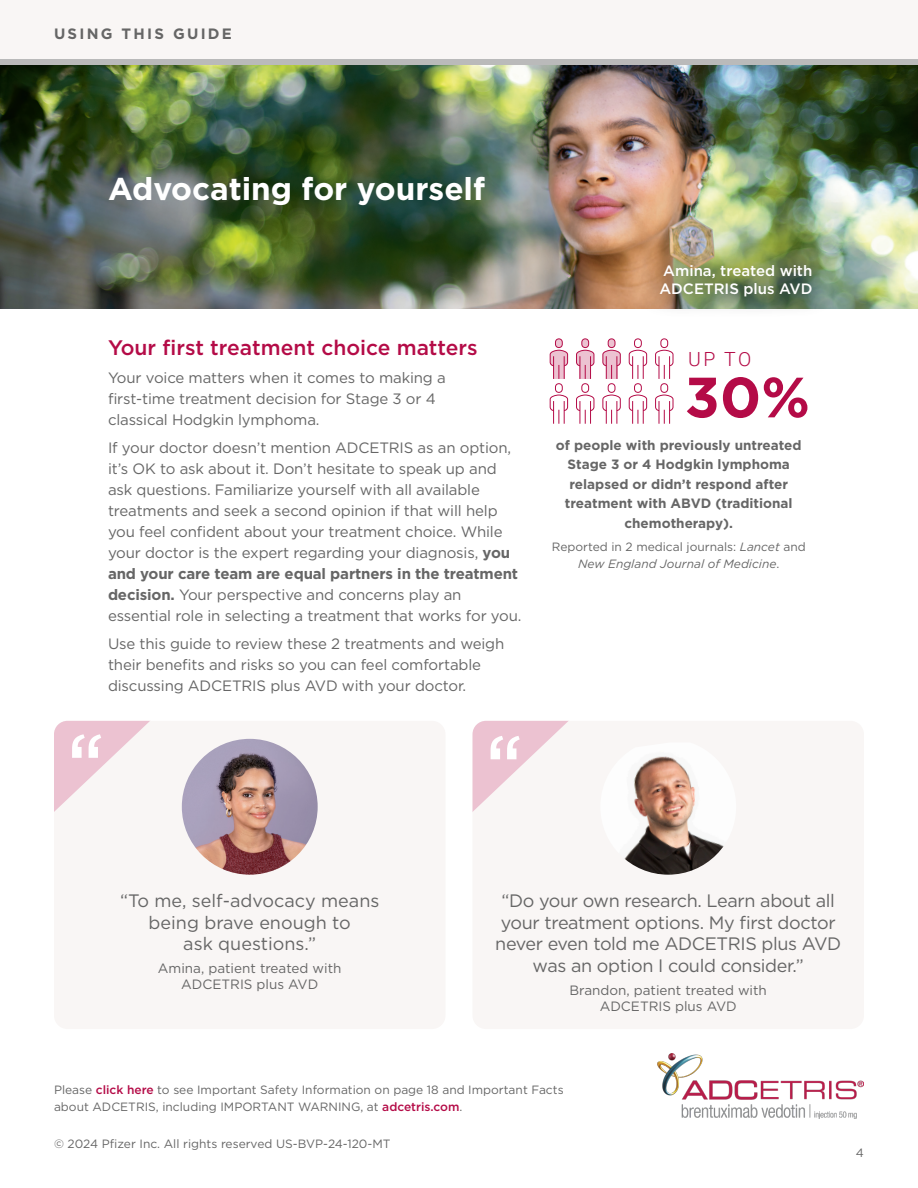
<style>
.page{position:relative;width:918px;height:1188px;background:#fff}
.page>*{position:absolute;margin:0;border:0;box-sizing:border-box;transform-origin:0 0}
.Body_Small{font:700 56.7px "Gotham";color:#b40b47}
.t1{font:700 31.5px "Gotham";color:#fff}
.t2{font:500 21px "Gotham";color:#b40b47}
.Body_Small-2{font:300 19.5px "Roboto";color:#b40b47}
.Body{font:18px/21.6px "Gotham";letter-spacing:-.02em;color:#666;text-align:center}
.Body-2{font:18px/21.6px "Gotham";color:#666;text-align:center}
.Body-3{font:15px/21px "Gotham";letter-spacing:-.01em;color:#666}
.Body-ExtraSpaceAfter{font:500 15px/18px "Gotham";color:#fff}
.t3{font:700 15px "Gotham";letter-spacing:.15em;color:#666}
.Body_Small-3{font:700 13.5px/19.5px "Gotham";color:#666;text-align:center}
.Body-4{font:13.5px/16.2px "Gotham";color:#666;text-align:center}
.Disclaimer{font:12px/16.5px "Gotham";color:#666}
.Disclaimer-2{font:italic 12px/16.5px "Gotham";color:#666;text-align:center}
.s1{font-weight:700}
.s2{font-style:normal}
.s3{font-weight:500;color:#b40b47}
</style>
<div class="page">
<div style="left:0;top:0;width:918px;height:65px;background:#f9f6f5"></div>
<div style="left:0;top:60px;width:918px;height:5px;background:#bababa"></div>
<img style="left:657px;top:1053px;width:207px;height:66px">
<img style="left:0;top:66px;width:918px;height:243px">
<div style="left:54px;top:721px;width:392px;height:308px;background:#f9f6f5;border-radius:14px"></div>
<img style="left:182px;top:739px;width:136px;height:136px;border-radius:68px">
<svg style="left:54px;top:721px;width:96px;height:91px"></svg>
<div style="left:472px;top:721px;width:392px;height:308px;background:#f9f6f5;border-radius:14px"></div>
<svg style="left:472px;top:721px;width:96px;height:91px"></svg>
<img style="left:624px;top:756px;width:100px;height:119px">
<div style="left:637px;top:241px;width:199px;height:78px;background:#231f20;opacity:.75"></div>
<div style="left:555px;top:383px;width:8px;height:10px;border:1px solid #b40b47;border-radius:3px"></div>
<svg style="left:550px;top:395px;width:18px;height:29px"></svg>
<div style="left:555px;top:339px;width:7px;height:9px;background:#ecc2d1;border-radius:3px"></div>
<div style="left:555px;top:339px;width:8px;height:9px;border:1px solid #b40b47;border-radius:3px"></div>
<svg style="left:550px;top:350px;width:18px;height:29px"></svg>
<div style="left:582px;top:383px;width:7px;height:10px;border:1px solid #b40b47;border-radius:3px"></div>
<svg style="left:576px;top:395px;width:18px;height:29px"></svg>
<div style="left:582px;top:339px;width:7px;height:9px;background:#ecc2d1;border-radius:3px"></div>
<div style="left:582px;top:339px;width:7px;height:9px;border:1px solid #b40b47;border-radius:3px"></div>
<svg style="left:576px;top:350px;width:18px;height:29px"></svg>
<div style="left:608px;top:383px;width:7px;height:10px;border:1px solid #b40b47;border-radius:3px"></div>
<svg style="left:602px;top:395px;width:19px;height:29px"></svg>
<div style="left:608px;top:339px;width:7px;height:9px;background:#ecc2d1;border-radius:3px"></div>
<div style="left:608px;top:339px;width:7px;height:9px;border:1px solid #b40b47;border-radius:3px"></div>
<svg style="left:602px;top:350px;width:19px;height:29px"></svg>
<div style="left:634px;top:383px;width:8px;height:10px;border:1px solid #b40b47;border-radius:3px"></div>
<svg style="left:629px;top:395px;width:18px;height:29px"></svg>
<div style="left:634px;top:339px;width:8px;height:9px;border:1px solid #b40b47;border-radius:3px"></div>
<svg style="left:629px;top:350px;width:18px;height:29px"></svg>
<div style="left:661px;top:383px;width:7px;height:10px;border:1px solid #b40b47;border-radius:3px"></div>
<svg style="left:655px;top:395px;width:18px;height:29px"></svg>
<div style="left:661px;top:339px;width:7px;height:9px;border:1px solid #b40b47;border-radius:3px"></div>
<svg style="left:655px;top:350px;width:18px;height:29px"></svg>
<p class="t3" style="left:54px;top:23px;width:180px">USING THIS GUIDE</p>
<p class="t1" style="left:108px;top:168px;width:379px">Advocating for yourself</p>
<p class="t2" style="left:108px;top:334px;width:371px">Your first treatment choice matters</p>
<p class="Body-3" style="left:108px;top:367px;width:339px">Your voice matters when it comes to making a first-time treatment decision for Stage 3 or 4 classical Hodgkin lymphoma.</p>
<p class="Body-3" style="left:108px;top:437px;width:415px">If your doctor doesn’t mention ADCETRIS as an option, it’s OK to ask about it. Don’t hesitate to speak up and ask questions. Familiarize yourself with all available treatments and seek a second opinion if that will help you feel confident about your treatment choice. While your doctor is the expert regarding your diagnosis, <span class="s1">you and your care team are equal partners in the treatment decision.</span> Your perspective and concerns play an essential role in selecting a treatment that works for you.</p>
<p class="Body-3" style="left:108px;top:633px;width:398px">Use this guide to review these 2 treatments and weigh their benefits and risks so you can feel comfortable discussing ADCETRIS plus AVD with your doctor.</p>
<p class="Body-ExtraSpaceAfter" style="left:659px;top:261px;width:155px">Amina, treated with<br>ADCETRIS plus AVD</p>
<p class="Body_Small-2" style="left:688px;top:346px;width:65px">UP TO</p>
<p class="Body_Small" style="left:685px;top:360px;width:127px">30%</p>
<p class="Body_Small-3" style="left:556px;top:435px;width:247px">of people with previously untreated<br>Stage 3 or 4 Hodgkin lymphoma relapsed or didn’t respond after treatment with ABVD (traditional chemotherapy).</p>
<p class="Disclaimer-2" style="left:552px;top:538px;width:255px"><span class="s2">Reported in 2 medical journals:</span> Lancet <span class="s2">and<br></span>New England Journal of Medicine<span class="s2">.</span></p>
<p class="Body-2" style="left:120px;top:890px;width:261px">“To me, self-advocacy means being brave enough to<br>ask questions.”</p>
<p class="Body-4" style="left:158px;top:960px;width:185px">Amina, patient treated with<br>ADCETRIS plus AVD</p>
<p class="Body" style="left:495px;top:890px;width:347px">“Do your own research. Learn about all your treatment options. My first doctor never even told me ADCETRIS plus AVD was an option I could consider.”</p>
<p class="Body-4" style="left:570px;top:982px;width:199px">Brandon, patient treated with<br>ADCETRIS plus AVD</p>
<p class="Disclaimer" style="left:54px;top:1082px;width:511px">Please <span class="s3">click here</span> to see Important Safety Information on page 18 and Important Facts about ADCETRIS, including IMPORTANT WARNING, at <span class="s3">adcetris.com</span>.</p>
<p class="Disclaimer" style="left:54px;top:1135px;width:338px">© 2024 Pfizer Inc. All rights reserved US-BVP-24-120-MT</p>
<p class="Disclaimer" style="left:856px;top:1144px;width:10px">4</p>
</div>
